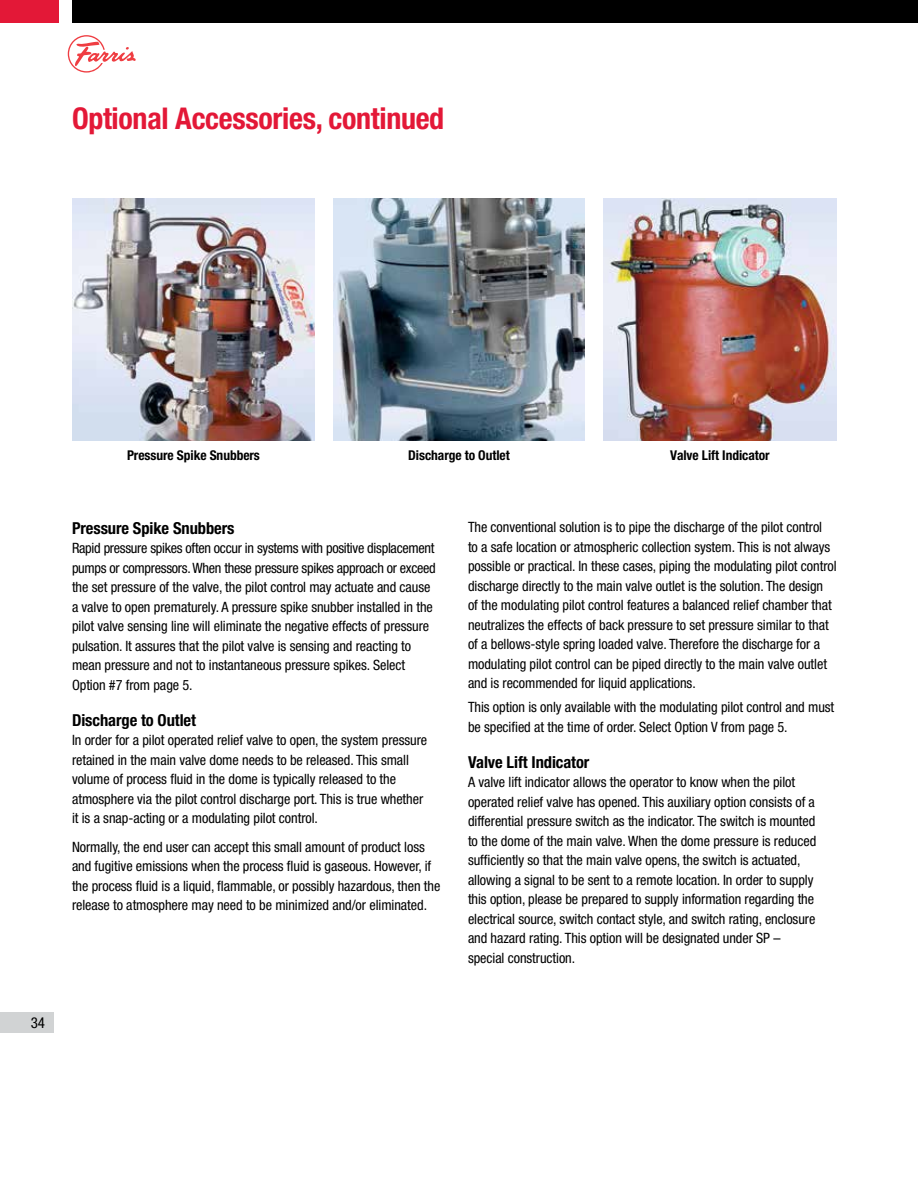
<style>
.page{position:relative;width:918px;height:1188px;background:#fff}
.page>*{position:absolute;margin:0;border:0;box-sizing:border-box;transform-origin:0 0}
.t1{font:700 condensed 30px "Helvetica Neue LT Std";letter-spacing:-.01em;color:#e31837}
.t2{font:700 condensed 16.5px "Helvetica Neue LT Std";letter-spacing:-.005em;color:#000}
.t3{font:condensed 15px "Helvetica Neue LT Std";color:#000}
.t4{font:condensed 14.25px/19.5px "Helvetica Neue LT Std";letter-spacing:-.005em;color:#000}
.t5{font:700 condensed 13.5px "Helvetica Neue LT Std";letter-spacing:-.005em;color:#000}
</style>
<div class="page">
<div style="left:72px;top:0;width:846px;height:22px;background:#000"></div>
<div style="left:0;top:0;width:58px;height:22px;background:#e31837"></div>
<div style="left:0;top:1012px;width:54px;height:22px;background:#d1d3d4"></div>
<svg style="left:68px;top:35px;width:68px;height:38px"></svg>
<img style="left:72px;top:198px;width:243px;height:243px">
<img style="left:333px;top:198px;width:252px;height:243px">
<img style="left:603px;top:198px;width:234px;height:243px">
<h1 class="t1" style="left:72px;top:101px;width:374px">Optional Accessories, continued</h1>
<p class="t3" style="left:31px;top:1014px;width:16px">34</p>
<p class="t5" style="left:127px;top:447px;width:134px">Pressure Spike Snubbers</p>
<p class="t5" style="left:408px;top:447px;width:103px">Discharge to Outlet</p>
<p class="t5" style="left:670px;top:447px;width:101px">Valve Lift Indicator</p>
<p class="t2" style="left:72px;top:518px;width:164px">Pressure Spike Snubbers</p>
<p class="t4" style="left:72px;top:538px;width:365px">Rapid pressure spikes often occur in systems with positive displacement pumps or compressors. When these pressure spikes approach or exceed the set pressure of the valve, the pilot control may actuate and cause a valve to open prematurely. A pressure spike snubber installed in the pilot valve sensing line will eliminate the negative effects of pressure pulsation. It assures that the pilot valve is sensing and reacting to mean pressure and not to instantaneous pressure spikes. Select Option #7 from page 5.</p>
<p class="t2" style="left:72px;top:710px;width:125px">Discharge to Outlet</p>
<p class="t4" style="left:72px;top:730px;width:357px">In order for a pilot operated relief valve to open, the system pressure retained in the main valve dome needs to be released. This small volume of process fluid in the dome is typically released to the atmosphere via the pilot control discharge port. This is true whether it is a snap-acting or a modulating pilot control.</p>
<p class="t4" style="left:72px;top:837px;width:370px">Normally, the end user can accept this small amount of product loss and fugitive emissions when the process fluid is gaseous. However, if the process fluid is a liquid, flammable, or possibly hazardous, then the release to atmosphere may need to be minimized and/or eliminated.</p>
<p class="t4" style="left:468px;top:517px;width:370px">The conventional solution is to pipe the discharge of the pilot control<br>to a safe location or atmospheric collection system. This is not always possible or practical. In these cases, piping the modulating pilot control discharge directly to the main valve outlet is the solution. The design of the modulating pilot control features a balanced relief chamber that neutralizes the effects of back pressure to set pressure similar to that of a bellows-style spring loaded valve. Therefore the discharge for a modulating pilot control can be piped directly to the main valve outlet and is recommended for liquid applications.</p>
<p class="t4" style="left:468px;top:697px;width:368px">This option is only available with the modulating pilot control and must be specified at the time of order. Select Option V from page 5.</p>
<p class="t2" style="left:468px;top:752px;width:123px">Valve Lift Indicator</p>
<p class="t4" style="left:468px;top:772px;width:350px">A valve lift indicator allows the operator to know when the pilot operated relief valve has opened. This auxiliary option consists of a differential pressure switch as the indicator. The switch is mounted to the dome of the main valve. When the dome pressure is reduced sufficiently so that the main valve opens, the switch is actuated, allowing a signal to be sent to a remote location. In order to supply this option, please be prepared to supply information regarding the electrical source, switch contact style, and switch rating, enclosure and hazard rating. This option will be designated under SP – special construction.</p>
</div>
